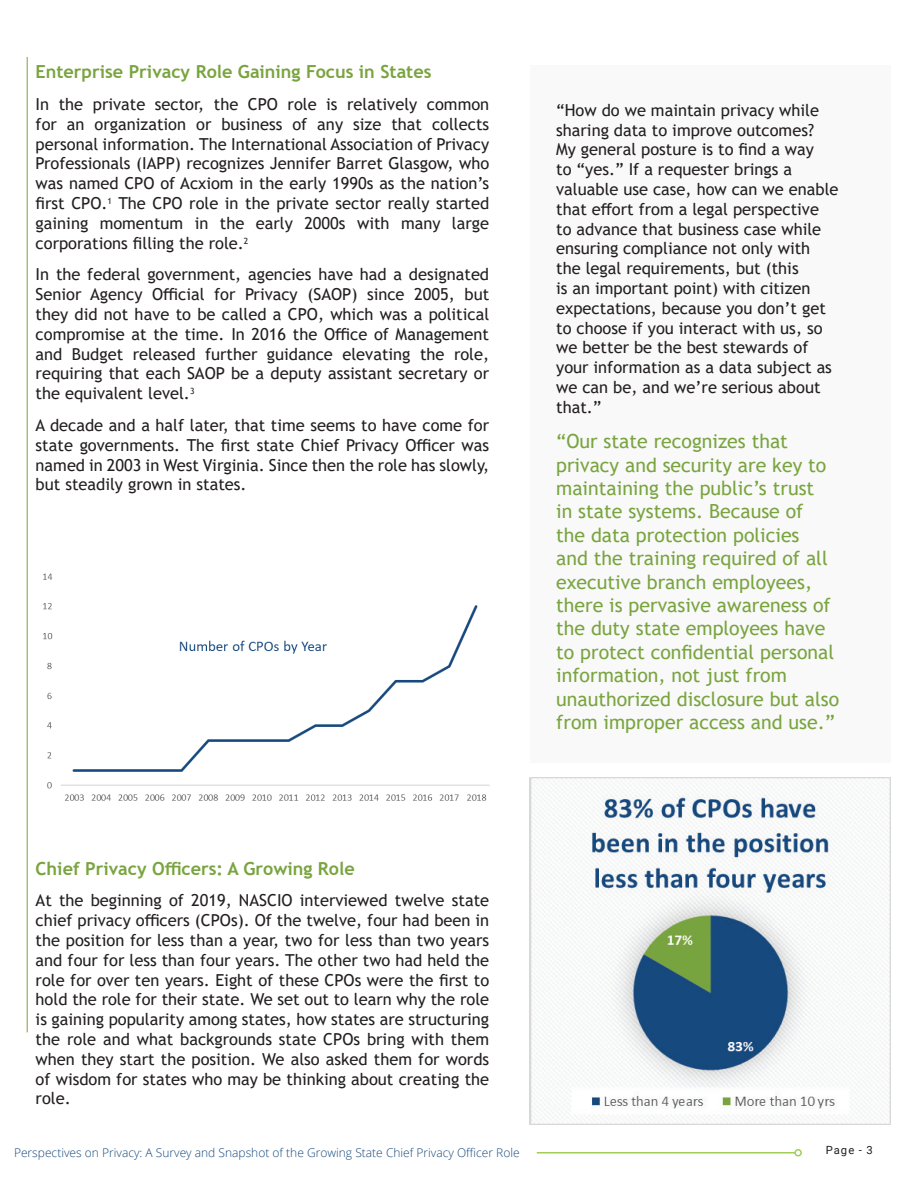
<style>
.page{position:relative;width:918px;height:1188px;background:#fff}
.page>*{position:absolute;margin:0;border:0;box-sizing:border-box;transform-origin:0 0}
.t1{font:19.5px/23.4px "Trebuchet MS";color:#79a43f}
.t2{font:700 18px "Trebuchet MS";color:#79a43f}
.t3{font:16.5px/19.8px "Trebuchet MS";color:#231f20;text-align:justify}
.t4{font:300 12px "Open Sans";color:#16497d}
.t5{font:11.25px "Roboto";color:#231f20}
</style>
<div class="page">
<hr style="left:537px;top:1152px;width:258px;height:2px;background:#a0ce57">
<div style="left:794px;top:1149px;width:8px;height:8px;border:2px solid #a0ce57;border-radius:50%"></div>
<img style="left:43px;top:573px;width:447px;height:228px">
<div style="left:530px;top:65px;width:360px;height:697px;background:#f9f9f9"></div>
<hr style="left:27px;top:57px;width:1px;height:975px;background:#79a43f">
<img style="left:530px;top:778px;width:361px;height:347px">
<p class="t2" style="left:36px;top:61px;width:397px">Enterprise Privacy Role Gaining Focus in States</p>
<p class="t3" style="left:36px;top:94px;width:455px">In the private sector, the CPO role is relatively common for an organization or business of any size that collects personal information. The International Association of Privacy Professionals (IAPP) recognizes Jennifer Barret Glasgow, who was named CPO of Acxiom in the early 1990s as the nation’s first CPO.<sup>1</sup> The CPO role in the private sector really started gaining momentum in the early 2000s with many large corporations filling the role.<sup>2</sup></p>
<p class="t3" style="left:36px;top:265px;width:455px">In the federal government, agencies have had a designated Senior Agency Official for Privacy (SAOP) since 2005, but they did not have to be called a CPO, which was a political compromise at the time. In 2016 the Office of Management and Budget released further guidance elevating the role, requiring that each SAOP be a deputy assistant secretary or the equivalent level.<sup>3</sup></p>
<p class="t3" style="left:36px;top:415px;width:455px">A decade and a half later, that time seems to have come for state governments. The first state Chief Privacy Officer was named in 2003 in West Virginia. Since then the role has slowly, but steadily grown in states.</p>
<p class="t2" style="left:36px;top:857px;width:321px">Chief Privacy Officers: A Growing Role</p>
<p class="t3" style="left:36px;top:890px;width:455px">At the beginning of 2019, NASCIO interviewed twelve state chief privacy officers (CPOs). Of the twelve, four had been in the position for less than a year, two for less than two years and four for less than four years. The other two had held the role for over ten years. Eight of these CPOs were the first to hold the role for their state. We set out to learn why the role is gaining popularity among states, how states are structuring the role and what backgrounds state CPOs bring with them when they start the position. We also asked them for words of wisdom for states who may be thinking about creating the role.</p>
<p class="t3" style="left:556px;top:100px;width:284px;text-align:left">“How do we maintain privacy while sharing data to improve outcomes?<br>My general posture is to find a way<br>to “yes.” If a requester brings a valuable use case, how can we enable that effort from a legal perspective to advance that business case while ensuring compliance not only with the legal requirements, but (this<br>is an important point) with citizen expectations, because you don’t get to choose if you interact with us, so we better be the best stewards of your information as a data subject as we can be, and we’re serious about that.”</p>
<p class="t1" style="left:556px;top:429px;width:284px">“Our state recognizes that privacy and security are key to maintaining the public’s trust<br>in state systems. Because of<br>the data protection policies<br>and the training required of all executive branch employees, there is pervasive awareness of the duty state employees have to protect confidential personal information, not just from unauthorized disclosure but also from improper access and use.”</p>
<p class="t4" style="left:14px;top:1144px;width:507px">Perspectives on Privacy: A Survey and Snapshot of the Growing State Chief Privacy Officer Role</p>
<p class="t5" style="left:826px;top:1142px;width:48px">Page - 3</p>
</div>
